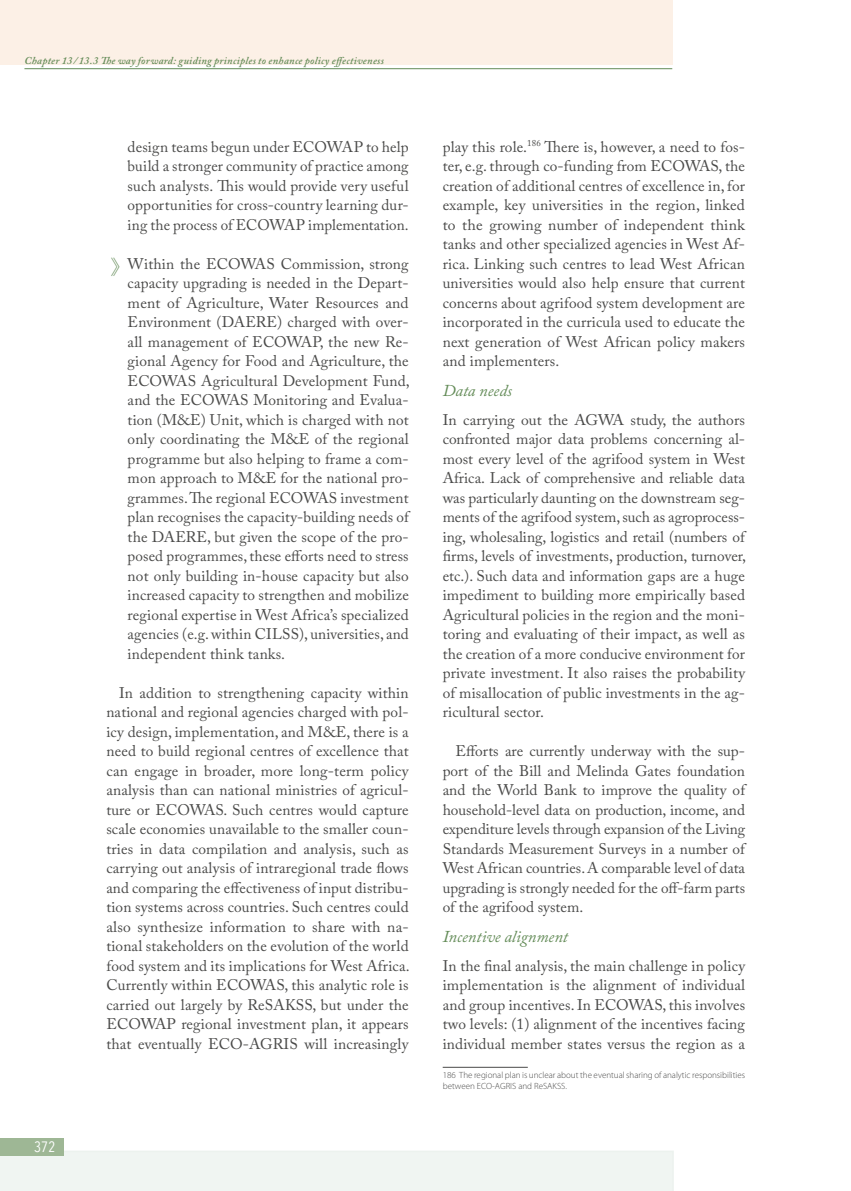
<style>
.page{position:relative;width:851px;height:1191px;background:#fff}
.page>*{position:absolute;margin:0;border:0;box-sizing:border-box;transform-origin:0 0}
.t1{font:italic 16.5px "Adobe Caslon Pro";color:#638b57}
.t2{font:15.3px/19.5px "Adobe Caslon Pro";letter-spacing:.01em;color:#4a4a49;text-align:justify}
.t3{font:15px "Avenir Next Condensed";color:#fff}
.t4{font:italic 600 10.5px "Adobe Caslon Pro";letter-spacing:.025em;color:#638b57}
.t5{font:300 9px/10.8px "Myriad Pro";color:#4a4a49}
.s1{font-family:"Apple SD Gothic Neo";font-weight:100;font-size:22.5px;color:#638b57}
</style>
<div class="page">
<div style="left:0;top:1150px;width:673px;height:41px;background:#f0f5f2"></div>
<div style="left:0;top:1138px;width:63px;height:17px;background:#9eb795"></div>
<div style="left:0;top:0;width:672px;height:64px;background:#fcf0e6"></div>
<hr style="left:24px;top:68px;width:648px;height:1px;background:#638b57">
<hr style="left:442px;top:1067px;width:85px;height:1px;background:#4a4a49">
<p class="t4" style="left:24px;top:54px;width:361px">Chapter 13 / 13.3 The way forward: guiding principles to enhance policy effectiveness</p>
<p class="t3" style="left:34px;top:1137px;width:23px">372</p>
<p class="t2" style="left:128px;top:136px;width:282px">design teams begun under ECOWAP to help build a stronger community of practice among such analysts. This would provide very useful opportunities for cross-country learning dur&shy;ing the process of ECOWAP implementation.</p>
<p class="t2" style="left:128px;top:253px;width:283px;text-indent:-17px"><span class="s1">》</span> Within the ECOWAS Commission, strong capacity upgrading is needed in the Depart&shy;ment of Agriculture, Water Resources and Environment (DAERE) charged with over&shy;all management of ECOWAP, the new Re&shy;gional Agency for Food and Agriculture, the ECOWAS Agricultural Development Fund, and the ECOWAS Monitoring and Evalua&shy;tion (M&amp;E) Unit, which is charged with not only coordinating the M&amp;E of the regional programme but also helping to frame a com&shy;mon approach to M&amp;E for the national pro&shy;grammes. The regional ECOWAS investment plan recognises the capacity-building needs of the DAERE, but given the scope of the pro&shy;posed programmes, these efforts need to stress not only building in-house capacity but also increased capacity to strengthen and mobilize regional expertise in West Africa’s specialized agencies (e.g. within CILSS), universities, and independent think tanks.</p>
<p class="t2" style="left:106px;top:682px;width:305px;text-indent:13px">In addition to strengthening capacity within national and regional agencies charged with pol&shy;icy design, implementation, and M&amp;E, there is a need to build regional centres of excellence that can engage in broader, more long-term policy analysis than can national ministries of agricul&shy;ture or ECOWAS. Such centres would capture scale economies unavailable to the smaller coun&shy;tries in data compilation and analysis, such as carrying out analysis of intraregional trade flows and comparing the effectiveness of input distribu&shy;tion systems across countries. Such centres could also synthesize information to share with na&shy;tional stakeholders on the evolution of the world food system and its implications for West Africa.<br>Currently within ECOWAS, this analytic role is carried out largely by ReSAKSS, but under the ECOWAP regional investment plan, it appears that eventually ECO-AGRIS will increasingly</p>
<p class="t2" style="left:442px;top:136px;width:304px">play this role.<sup>186</sup> There is, however, a need to fos&shy;ter, e.g. through co-funding from ECOWAS, the creation of additional centres of excellence in, for example, key universities in the region, linked to the growing number of independent think tanks and other specialized agencies in West Af&shy;rica. Linking such centres to lead West African universities would also help ensure that current concerns about agrifood system development are incorporated in the curricula used to educate the next generation of West African policy makers and implementers.</p>
<p class="t1" style="left:442px;top:381px;width:71px">Data needs</p>
<p class="t2" style="left:442px;top:409px;width:305px">In carrying out the AGWA study, the authors confronted major data problems concerning al&shy;most every level of the agrifood system in West Africa. Lack of comprehensive and reliable data was particularly daunting on the downstream seg&shy;ments of the agrifood system, such as agroprocess&shy;ing, wholesaling, logistics and retail (numbers of firms, levels of investments, production, turnover, etc.). Such data and information gaps are a huge impediment to building more empirically based Agricultural policies in the region and the moni&shy;toring and evaluating of their impact, as well as the creation of a more conducive environment for private investment. It also raises the probability of misallocation of public investments in the ag&shy;ricultural sector.</p>
<p class="t2" style="left:442px;top:741px;width:304px;text-indent:13px">Efforts are currently underway with the sup&shy;port of the Bill and Melinda Gates foundation and the World Bank to improve the quality of household-level data on production, income, and expenditure levels through expansion of the Living Standards Measurement Surveys in a number of West African countries. A comparable level of data upgrading is strongly needed for the off-farm parts of the agrifood system.</p>
<p class="t1" style="left:442px;top:927px;width:127px">Incentive alignment</p>
<p class="t2" style="left:442px;top:955px;width:304px">In the final analysis, the main challenge in policy implementation is the alignment of individual and group incentives. In ECOWAS, this involves two levels: (1) alignment of the incentives facing individual member states versus the region as a</p>
<p class="t5" style="left:442px;top:1069px;width:304px">186 The regional plan is unclear about the eventual sharing of analytic responsibilities between ECO-AGRIS and ReSAKSS.</p>
</div>
